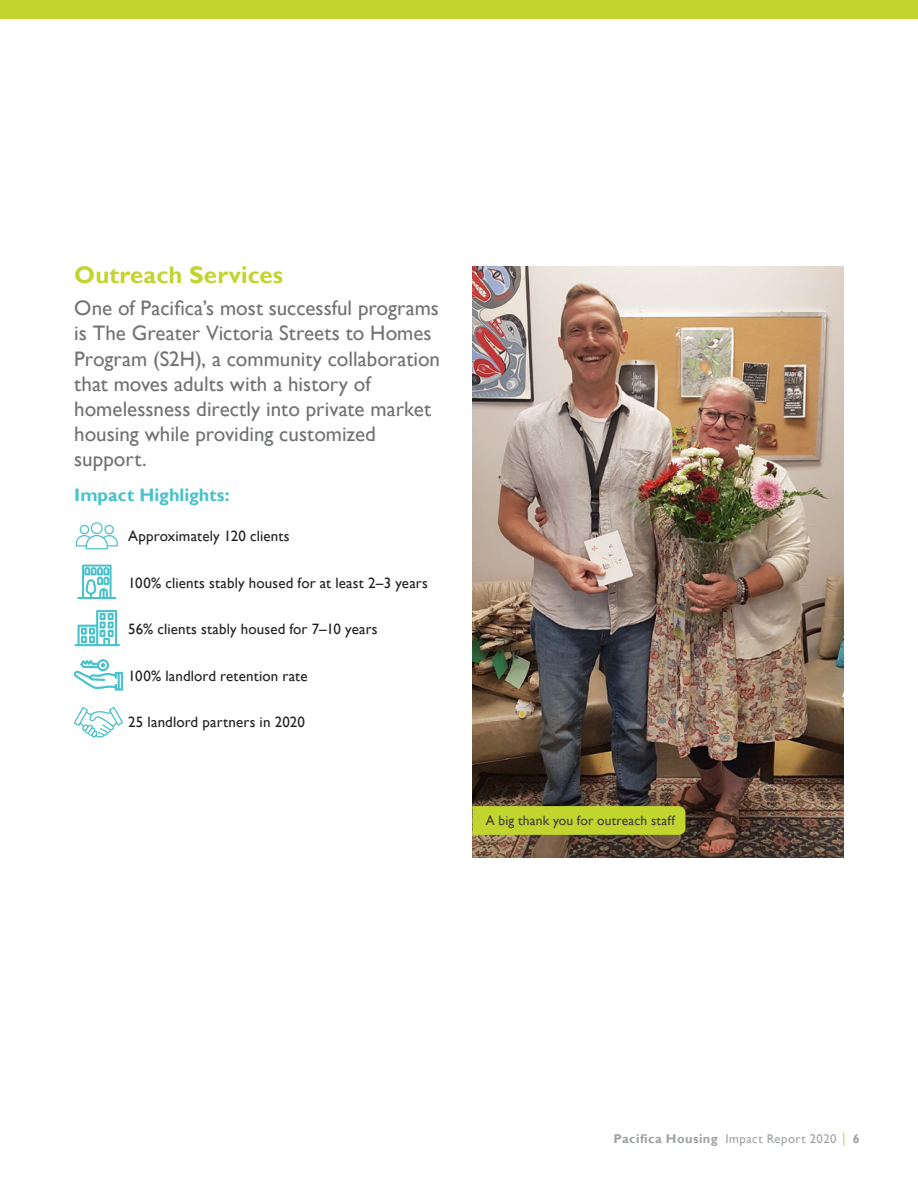
<style>
.page{position:relative;width:918px;height:1188px;background:#fff}
.page>*{position:absolute;margin:0;border:0;box-sizing:border-box;transform-origin:0 0}
.Pacifica_H2{font:700 24px "Gill Sans";letter-spacing:.005em;color:#c2d52e}
.Pacifica_Intro{font:21px/25.2px "Gill Sans";color:#717272}
.Pacifica_H3{font:700 18px "Gill Sans";letter-spacing:.005em;color:#47c2cc}
.Pacifica_bullets{font:15px "Gill Sans";letter-spacing:.01em;color:#231f20}
.Pacifica_Body{font:13.5px "Gill Sans";letter-spacing:.01em;color:#3b3b3a}
.t1{font:12.75px "Gill Sans";letter-spacing:.04em;color:#9fa2a3}
.t2{font:700 12.75px "Gill Sans";color:#9fa2a3}
.s1{font-weight:700}
</style>
<div class="page">
<div style="left:0;top:0;width:918px;height:19px;background:#c2d52e"></div>
<svg style="left:76px;top:522px;width:42px;height:27px"></svg>
<svg style="left:74px;top:659px;width:49px;height:31px"></svg>
<svg style="left:78px;top:565px;width:38px;height:34px"></svg>
<svg style="left:75px;top:610px;width:45px;height:36px"></svg>
<svg style="left:74px;top:707px;width:49px;height:31px"></svg>
<img style="left:472px;top:267px;width:371px;height:591px">
<svg style="left:472px;top:806px;width:214px;height:29px"></svg>
<svg style="left:843px;top:1132px;width:1px;height:14px"></svg>
<h2 class="Pacifica_H2" style="left:74px;top:261px;width:210px">Outreach Services</h2>
<p class="Pacifica_Intro" style="left:74px;top:296px;width:367px">One of Pacifica’s most successful programs is The Greater Victoria Streets to Homes Program (S2H), a community collaboration that moves adults with a history of homelessness directly into private market housing while providing customized support.</p>
<h3 class="Pacifica_H3" style="left:74px;top:485px;width:157px">Impact Highlights:</h3>
<p class="Pacifica_bullets" style="left:128px;top:527px;width:163px">Approximately 120 clients</p>
<p class="Pacifica_bullets" style="left:128px;top:574px;width:301px">100% clients stably housed for at least 2–3 years</p>
<p class="Pacifica_bullets" style="left:128px;top:620px;width:251px">56% clients stably housed for 7–10 years</p>
<p class="Pacifica_bullets" style="left:128px;top:667px;width:181px">100% landlord retention rate</p>
<p class="Pacifica_bullets" style="left:128px;top:713px;width:178px">25 landlord partners in 2020</p>
<p class="Pacifica_Body" style="left:486px;top:812px;width:190px">A big thank you for outreach staff</p>
<p class="t1" style="left:613px;top:1131px;width:225px"><span class="s1">Pacifica Housing</span> Impact Report 2020</p>
<p class="t2" style="left:853px;top:1131px;width:9px">6</p>
</div>
